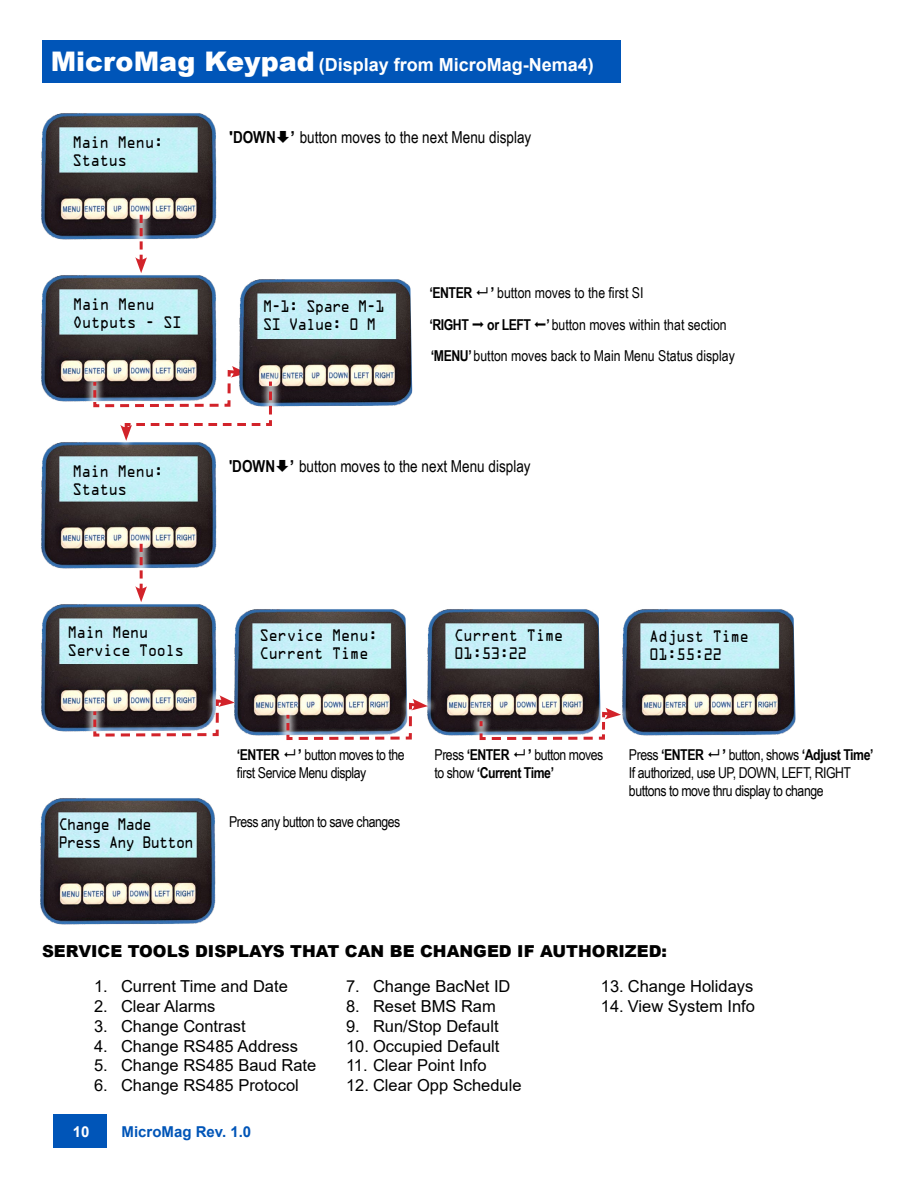
<style>
.page{position:relative;width:918px;height:1188px;background:#fff}
.page>*{position:absolute;margin:0;border:0;box-sizing:border-box;transform-origin:0 0}
.t1{font:700 18px "Arial";color:#fff}
.t2{font:16.5px "Arial";color:#000}
.t3{font:16.5px "Arial Narrow";color:#000}
.t4{font:900 16.5px "Arial";color:#000}
.t5{font:15px/18px "Arial Narrow";letter-spacing:-.03em;color:#000}
.t6{font:15px/18px "OCRA Alternate";letter-spacing:-.05em;color:#000;scale:.9 1}
.t7{font:15px/31.5px "Arial Narrow";color:#000}
.t8{font:15px/18px "OCRA Alternate";letter-spacing:-.1em;color:#000;scale:.9 1}
.t9{font:15px/18px "OCRA Alternate";letter-spacing:-.08em;color:#000;scale:.9 1}
.t10{font:700 15px "Arial";color:#0055b8}
.t11{font:700 15px "Arial";color:#fff}
.s1{font-weight:900;font-size:27px}
.s2{font-family:"Arial";font-weight:700}
.s3{font-weight:700}
</style>
<div class="page">
<div style="left:53px;top:1115px;width:54px;height:33px;background:#0055b8"></div>
<img style="left:41px;top:113px;width:176px;height:127px">
<div style="left:126px;top:205px;width:31px;height:78px;background:#fff;opacity:.75"></div>
<svg style="left:135px;top:215px;width:12px;height:58px"></svg>
<img style="left:41px;top:274px;width:176px;height:128px">
<div style="left:83px;top:356px;width:174px;height:61px;background:#fff;opacity:.75"></div>
<img style="left:232px;top:279px;width:180px;height:128px">
<img style="left:41px;top:442px;width:176px;height:127px">
<div style="left:126px;top:534px;width:31px;height:78px;background:#fff;opacity:.75"></div>
<svg style="left:135px;top:544px;width:12px;height:58px"></svg>
<div style="left:111px;top:372px;width:171px;height:78px;background:#fff;opacity:.75"></div>
<svg style="left:92px;top:366px;width:181px;height:75px"></svg>
<img style="left:41px;top:603px;width:176px;height:129px">
<div style="left:83px;top:686px;width:161px;height:60px;background:#fff;opacity:.75"></div>
<img style="left:92px;top:695px;width:143px;height:43px">
<img style="left:228px;top:609px;width:179px;height:128px">
<img style="left:427px;top:609px;width:174px;height:127px">
<div style="left:276px;top:689px;width:161px;height:61px;background:#fff;opacity:.75"></div>
<img style="left:285px;top:699px;width:143px;height:43px">
<img style="left:40px;top:798px;width:176px;height:127px">
<img style="left:622px;top:609px;width:174px;height:127px">
<div style="left:470px;top:698px;width:161px;height:52px;background:#fff;opacity:.75"></div>
<svg style="left:478px;top:708px;width:143px;height:34px"></svg>
<div style="left:42px;top:40px;width:579px;height:43px;background:#0055b8"></div>
<p class="t1" style="left:51px;top:52px;width:545px"><span class="s1">MicroMag Keypad</span> (Display from MicroMag-Nema4)</p>
<p class="t6" style="left:72px;top:135px;width:103px">Main Menu:</p>
<p class="t3" style="left:229px;top:125px;width:304px"><span class="s2">'</span><span class="s3">DOWN</span> <span class="s2">’</span> button moves to the next Menu display</p>
<p class="t6" style="left:72px;top:153px;width:63px">Status</p>
<p class="t6" style="left:73px;top:297px;width:123px">Main Menu<br>Outputs - SI</p>
<p class="t9" style="left:263px;top:299px;width:137px">M-1: Spare M-1<br>SI Value: 0 M</p>
<p class="t7" style="left:429px;top:276px;width:307px"><span class="s3">‘ENTER</span> <span class="s2">’</span> button moves to the first SI<br><span class="s3">‘RIGHT or LEFT ’</span> button moves within that section <span class="s3">‘MENU’</span> button moves back to Main Menu Status display</p>
<p class="t6" style="left:72px;top:464px;width:103px">Main Menu:</p>
<p class="t3" style="left:229px;top:454px;width:303px"><span class="s3">'DOWN</span> <span class="s2">’</span> button moves to the next Menu display</p>
<p class="t6" style="left:72px;top:482px;width:63px">Status</p>
<p class="t6" style="left:68px;top:625px;width:131px">Main Menu<br>Service Tools</p>
<p class="t6" style="left:260px;top:628px;width:133px">Service Menu:<br>Current Time</p>
<p class="t6" style="left:454px;top:628px;width:123px">Current Time<br>01:53:22</p>
<p class="t6" style="left:649px;top:629px;width:113px">Adjust Time<br>01:55:22</p>
<p class="t5" style="left:237px;top:745px;width:169px"><span class="s3">‘ENTER</span> <span class="s2">’</span> button moves to the first Service Menu display</p>
<p class="t8" style="left:58px;top:817px;width:152px">Change Made<br>Press Any Button</p>
<p class="t5" style="left:229px;top:812px;width:173px">Press any button to save changes</p>
<p class="t5" style="left:435px;top:745px;width:170px">Press <span class="s3">‘ENTER</span> <span class="s2">’</span> button moves to show <span class="s3">‘Current Time’</span></p>
<p class="t5" style="left:629px;top:745px;width:246px">Press <span class="s3">‘ENTER</span> <span class="s2">’</span> button, shows <span class="s3">‘Adjust Time’<br></span>If authorized, use UP, DOWN, LEFT, RIGHT buttons to move thru display to change</p>
<p class="t4" style="left:42px;top:939px;width:627px">SERVICE TOOLS DISPLAYS THAT CAN BE CHANGED IF AUTHORIZED:</p>
<p class="t2" style="left:94px;top:975px;width:195px">1. Current Time and Date</p>
<p class="t2" style="left:94px;top:995px;width:123px">2. Clear Alarms</p>
<p class="t2" style="left:94px;top:1015px;width:153px">3. Change Contrast</p>
<p class="t2" style="left:94px;top:1034px;width:206px">4. Change RS485 Address</p>
<p class="t2" style="left:94px;top:1054px;width:224px">5. Change RS485 Baud Rate</p>
<p class="t2" style="left:94px;top:1074px;width:206px">6. Change RS485 Protocol</p>
<p class="t2" style="left:346px;top:975px;width:166px">7. Change BacNet ID</p>
<p class="t2" style="left:346px;top:995px;width:151px">8. Reset BMS Ram</p>
<p class="t2" style="left:346px;top:1015px;width:154px">9. Run/Stop Default</p>
<p class="t2" style="left:346px;top:1034px;width:155px">10. Occupied Default</p>
<p class="t2" style="left:346px;top:1054px;width:142px">11. Clear Point Info</p>
<p class="t2" style="left:346px;top:1074px;width:177px">12. Clear Opp Schedule</p>
<p class="t2" style="left:601px;top:975px;width:154px">13. Change Holidays</p>
<p class="t2" style="left:601px;top:995px;width:156px">14. View System Info</p>
<p class="t11" style="left:73px;top:1121px;width:18px">10</p>
<p class="t10" style="left:122px;top:1121px;width:131px">MicroMag Rev. 1.0</p>
</div>
